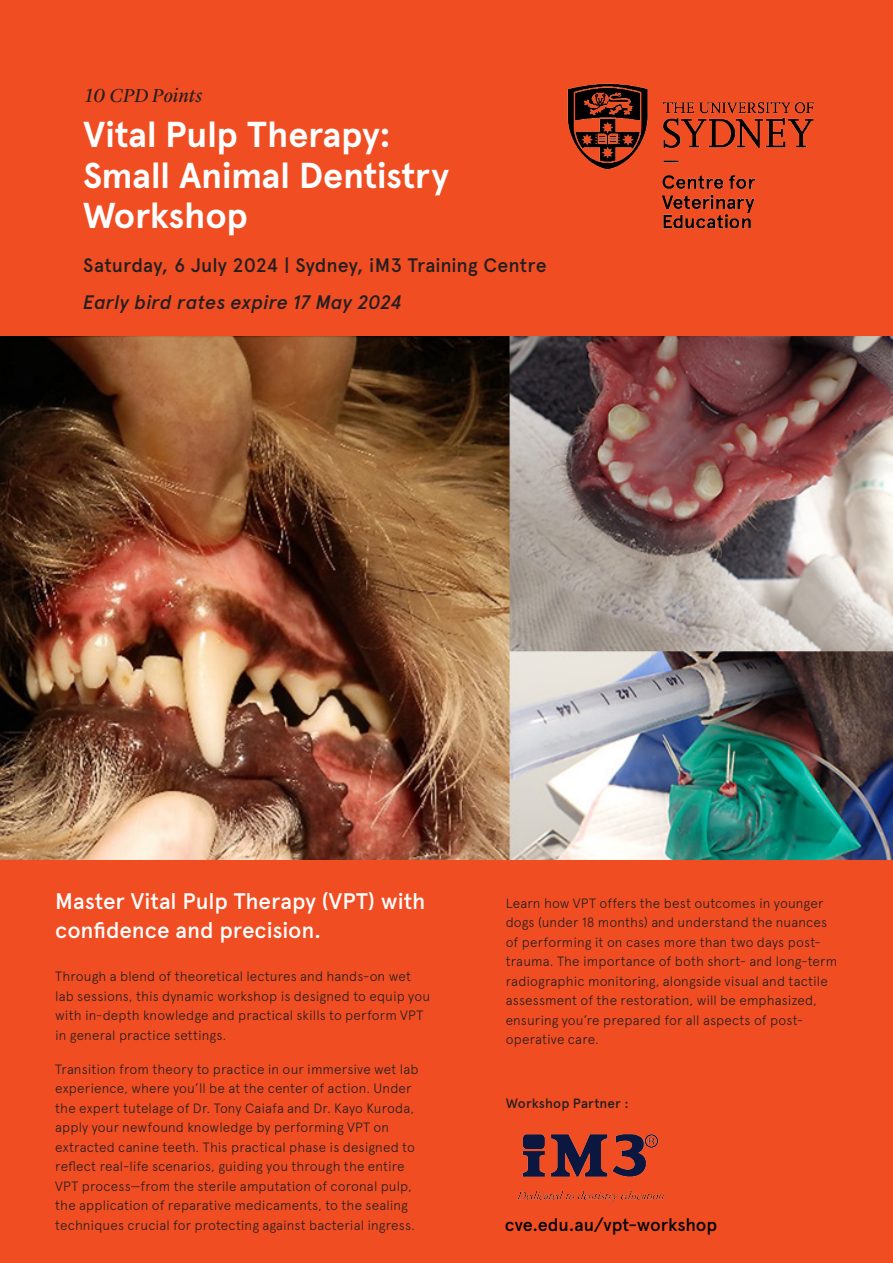
<style>
.page{position:relative;width:893px;height:1263px;background:#f04d22}
.page>*{position:absolute;margin:0;border:0;box-sizing:border-box;transform-origin:0 0}
.Process_Text_-_charcoal{font:700 36px/40.5px "Apercu Pro";color:#fff}
.Intro_Text_-_15_20pt_charcoal{font:500 22.5px/28.5px "Apercu Pro";letter-spacing:-.005em;color:#fff}
.Process_Text_-_charcoal-2{font:500 19.5px "Apercu Pro";color:#231f20}
.Process_Text_-_charcoal-3{font:italic 500 19.5px "Apercu Pro";color:#231f20}
.Process_Text_-_charcoal-4{font:italic 19.5px "Lyon Display LF";letter-spacing:.02em;color:#231f20}
.URL_-_20pt_black{font:500 18px "Apercu Pro";letter-spacing:-.005em;color:#000}
.Body{font:300 13.5px/19.5px "Apercu Pro";letter-spacing:.01em;color:#231f20}
.Body-2{font:500 13.5px "Apercu Pro";letter-spacing:.01em;color:#231f20}
</style>
<div class="page">
<img style="left:567px;top:83px;width:247px;height:146px">
<img style="left:0;top:336px;width:893px;height:523px">
<img style="left:517px;top:1134px;width:147px;height:69px">
<p class="Process_Text_-_charcoal-4" style="left:85px;top:81px;width:118px">10 CPD Points</p>
<p class="Process_Text_-_charcoal" style="left:83px;top:112px;width:368px">Vital Pulp Therapy:<br>Small Animal Dentistry<br>Workshop</p>
<p class="Process_Text_-_charcoal-2" style="left:83px;top:250px;width:465px">Saturday, 6 July 2024 | Sydney, iM3 Training Centre</p>
<p class="Process_Text_-_charcoal-3" style="left:83px;top:287px;width:320px">Early bird rates expire 17 May 2024</p>
<p class="Intro_Text_-_15_20pt_charcoal" style="left:55px;top:886px;width:371px">Master Vital Pulp Therapy (VPT) with confidence and precision.</p>
<p class="Body" style="left:55px;top:965px;width:376px">Through a blend of theoretical lectures and hands-on wet lab sessions, this dynamic workshop is designed to equip you with in-depth knowledge and practical skills to perform VPT in general practice settings.</p>
<p class="Body" style="left:55px;top:1058px;width:365px">Transition from theory to practice in our immersive wet lab experience, where you’ll be at the center of action. Under the expert tutelage of Dr. Tony Caiafa and Dr. Kayo Kuroda, apply your newfound knowledge by performing VPT on extracted canine teeth. This practical phase is designed to reflect real-life scenarios, guiding you through the entire VPT process—from the sterile amputation of coronal pulp, the application of reparative medicaments, to the sealing techniques crucial for protecting against bacterial ingress.</p>
<p class="Body" style="left:506px;top:892px;width:333px">Learn how VPT offers the best outcomes in younger dogs (under 18 months) and understand the nuances of performing it on cases more than two days post&shy;trauma. The importance of both short- and long-term radiographic monitoring, alongside visual and tactile assessment of the restoration, will be emphasized, ensuring you’re prepared for all aspects of post&shy;operative care.</p>
<p class="Body-2" style="left:506px;top:1093px;width:124px">Workshop Partner :</p>
<p class="URL_-_20pt_black" style="left:505px;top:1211px;width:214px">cve.edu.au/vpt-workshop</p>
</div>
